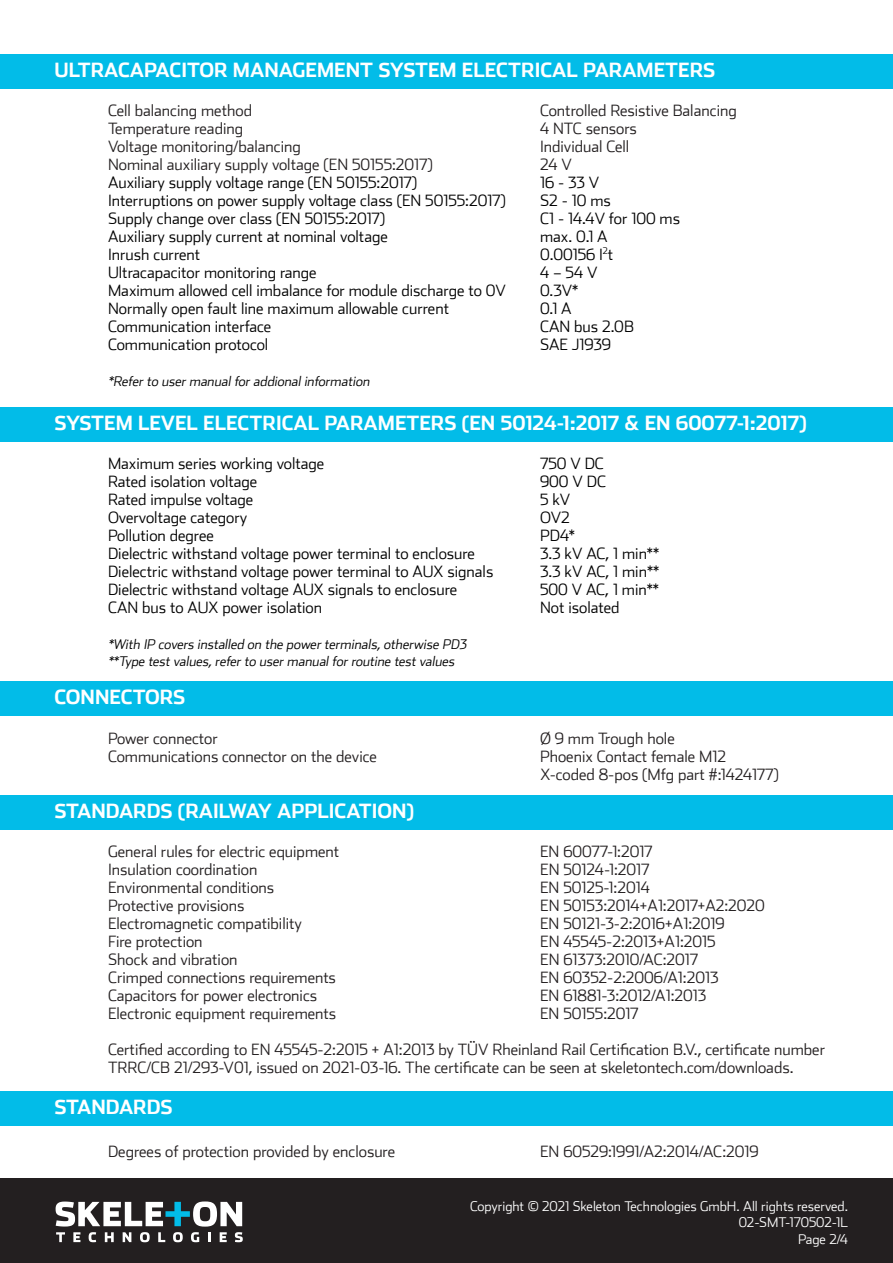
<style>
.page{position:relative;width:893px;height:1263px;background:#fff}
.page>*{position:absolute;margin:0;border:0;box-sizing:border-box;transform-origin:0 0}
.t1{font:700 19.5px "Stainless";color:#fff}
.t2{font:300 15.75px/18px "Stainless";color:#231f20}
.t3{font:300 15.75px "Stainless";color:#000}
.t4{font:italic 300 13.5px/16.5px "Stainless";color:#000}
.t5{font:300 13.5px/16.5px "Stainless";color:#fff;text-align:right}
</style>
<div class="page">
<div style="left:0;top:1178px;width:893px;height:85px;background:#231f20"></div>
<svg style="left:56px;top:1232px;width:9px;height:10px"></svg>
<svg style="left:73px;top:1232px;width:7px;height:10px"></svg>
<svg style="left:89px;top:1232px;width:7px;height:10px"></svg>
<svg style="left:105px;top:1232px;width:9px;height:10px"></svg>
<svg style="left:123px;top:1232px;width:8px;height:10px"></svg>
<svg style="left:140px;top:1232px;width:10px;height:10px"></svg>
<svg style="left:158px;top:1232px;width:7px;height:10px"></svg>
<svg style="left:173px;top:1232px;width:10px;height:10px"></svg>
<svg style="left:191px;top:1232px;width:8px;height:10px"></svg>
<svg style="left:208px;top:1232px;width:3px;height:10px"></svg>
<svg style="left:220px;top:1232px;width:7px;height:10px"></svg>
<svg style="left:235px;top:1232px;width:8px;height:10px"></svg>
<svg style="left:56px;top:1201px;width:186px;height:25px"></svg>
<div style="left:0;top:54px;width:893px;height:34px;background:#02bce8"></div>
<div style="left:0;top:408px;width:893px;height:34px;background:#02bce8"></div>
<div style="left:0;top:682px;width:893px;height:34px;background:#02bce8"></div>
<div style="left:0;top:795px;width:893px;height:34px;background:#02bce8"></div>
<div style="left:0;top:1091px;width:893px;height:34px;background:#02bce8"></div>
<p class="t1" style="left:54px;top:57px;width:662px">ULTRACAPACITOR MANAGEMENT SYSTEM ELECTRICAL PARAMETERS</p>
<p class="t2" style="left:108px;top:101px;width:146px">Cell balancing method</p>
<p class="t2" style="left:540px;top:101px;width:198px">Controlled Resistive Balancing</p>
<p class="t2" style="left:108px;top:119px;width:137px">Temperature reading</p>
<p class="t2" style="left:540px;top:119px;width:98px">4 NTC sensors</p>
<p class="t2" style="left:108px;top:137px;width:194px">Voltage monitoring/balancing</p>
<p class="t2" style="left:540px;top:137px;width:91px">Individual Cell</p>
<p class="t2" style="left:108px;top:155px;width:326px">Nominal auxiliary supply voltage (EN 50155:2017)</p>
<p class="t2" style="left:540px;top:155px;width:33px">24 V</p>
<p class="t3" style="left:108px;top:173px;width:311px">Auxiliary supply voltage range (EN 50155:2017)</p>
<p class="t3" style="left:540px;top:173px;width:61px">16 - 33 V</p>
<p class="t3" style="left:108px;top:191px;width:399px">Interruptions on power supply voltage class (EN 50155:2017)</p>
<p class="t3" style="left:540px;top:191px;width:72px">S2 - 10 ms</p>
<p class="t3" style="left:108px;top:209px;width:279px">Supply change over class (EN 50155:2017)</p>
<p class="t3" style="left:540px;top:209px;width:141px">C1 - 14.4V for 100 ms</p>
<p class="t3" style="left:108px;top:227px;width:281px">Auxiliary supply current at nominal voltage</p>
<p class="t3" style="left:540px;top:227px;width:69px">max. 0.1 A</p>
<p class="t3" style="left:108px;top:245px;width:94px">Inrush current</p>
<p class="t3" style="left:540px;top:245px;width:75px">0.00156 I<sup>2</sup>t</p>
<p class="t3" style="left:108px;top:263px;width:210px">Ultracapacitor monitoring range</p>
<p class="t3" style="left:540px;top:263px;width:59px">4 – 54 V</p>
<p class="t3" style="left:108px;top:281px;width:399px">Maximum allowed cell imbalance for module discharge to 0V</p>
<p class="t3" style="left:540px;top:281px;width:40px">0.3V*</p>
<p class="t3" style="left:108px;top:299px;width:343px">Normally open fault line maximum allowable current</p>
<p class="t3" style="left:540px;top:299px;width:33px">0.1 A</p>
<p class="t3" style="left:108px;top:317px;width:165px">Communication interface</p>
<p class="t3" style="left:540px;top:317px;width:95px">CAN bus 2.0B</p>
<p class="t3" style="left:108px;top:335px;width:162px">Communication protocol</p>
<p class="t3" style="left:540px;top:335px;width:72px">SAE J1939</p>
<p class="t4" style="left:108px;top:372px;width:266px">*Refer to user manual for addional information</p>
<p class="t1" style="left:54px;top:411px;width:754px">SYSTEM LEVEL ELECTRICAL PARAMETERS (EN 50124-1:2017 &amp; EN 60077-1:2017)</p>
<p class="t3" style="left:108px;top:454px;width:218px">Maximum series working voltage</p>
<p class="t3" style="left:540px;top:454px;width:65px">750 V DC</p>
<p class="t3" style="left:108px;top:472px;width:151px">Rated isolation voltage</p>
<p class="t3" style="left:540px;top:472px;width:68px">900 V DC</p>
<p class="t3" style="left:108px;top:490px;width:147px">Rated impulse voltage</p>
<p class="t3" style="left:540px;top:490px;width:32px">5 kV</p>
<p class="t3" style="left:108px;top:509px;width:141px">Overvoltage category</p>
<p class="t3" style="left:540px;top:509px;width:31px">OV2</p>
<p class="t3" style="left:108px;top:527px;width:107px">Pollution degree</p>
<p class="t3" style="left:540px;top:527px;width:36px">PD4*</p>
<p class="t3" style="left:108px;top:545px;width:368px">Dielectric withstand voltage power terminal to enclosure</p>
<p class="t3" style="left:540px;top:545px;width:121px">3.3 kV AC, 1 min**</p>
<p class="t3" style="left:108px;top:563px;width:387px">Dielectric withstand voltage power terminal to AUX signals</p>
<p class="t3" style="left:540px;top:563px;width:121px">3.3 kV AC, 1 min**</p>
<p class="t3" style="left:108px;top:581px;width:351px">Dielectric withstand voltage AUX signals to enclosure</p>
<p class="t3" style="left:540px;top:581px;width:120px">500 V AC, 1 min**</p>
<p class="t3" style="left:108px;top:599px;width:216px">CAN bus to AUX power isolation</p>
<p class="t3" style="left:540px;top:599px;width:81px">Not isolated</p>
<p class="t4" style="left:108px;top:636px;width:362px">*With IP covers installed on the power terminals, otherwise PD3 **Type test values, refer to user manual for routine test values</p>
<p class="t1" style="left:54px;top:685px;width:133px">CONNECTORS</p>
<p class="t2" style="left:108px;top:729px;width:111px">Power connector</p>
<p class="t2" style="left:540px;top:729px;width:136px">Ø 9 mm Trough hole</p>
<p class="t2" style="left:108px;top:747px;width:270px">Communications connector on the device</p>
<p class="t2" style="left:540px;top:747px;width:240px">Phoenix Contact female M12<br>X-coded 8-pos (Mfg part #:1424177)</p>
<p class="t1" style="left:54px;top:799px;width:361px">STANDARDS (RAILWAY APPLICATION)</p>
<p class="t2" style="left:108px;top:842px;width:233px">General rules for electric equipment</p>
<p class="t2" style="left:540px;top:842px;width:114px">EN 60077-1:2017</p>
<p class="t2" style="left:108px;top:860px;width:151px">Insulation coordination</p>
<p class="t2" style="left:540px;top:860px;width:111px">EN 50124-1:2017</p>
<p class="t2" style="left:108px;top:878px;width:168px">Environmental conditions</p>
<p class="t2" style="left:540px;top:878px;width:111px">EN 50125-1:2014</p>
<p class="t2" style="left:108px;top:896px;width:138px">Protective provisions</p>
<p class="t2" style="left:540px;top:896px;width:226px">EN 50153:2014+A1:2017+A2:2020</p>
<p class="t2" style="left:108px;top:914px;width:195px">Electromagnetic compatibility</p>
<p class="t2" style="left:540px;top:914px;width:186px">EN 50121-3-2:2016+A1:2019</p>
<p class="t2" style="left:108px;top:932px;width:96px">Fire protection</p>
<p class="t2" style="left:540px;top:932px;width:177px">EN 45545-2:2013+A1:2015</p>
<p class="t2" style="left:108px;top:950px;width:131px">Shock and vibration</p>
<p class="t2" style="left:540px;top:950px;width:159px">EN 61373:2010/AC:2017</p>
<p class="t2" style="left:108px;top:968px;width:229px">Crimped connections requirements</p>
<p class="t2" style="left:540px;top:968px;width:180px">EN 60352-2:2006/A1:2013</p>
<p class="t2" style="left:108px;top:986px;width:211px">Capacitors for power electronics</p>
<p class="t2" style="left:540px;top:986px;width:168px">EN 61881-3:2012/A1:2013</p>
<p class="t2" style="left:108px;top:1004px;width:230px">Electronic equipment requirements</p>
<p class="t2" style="left:540px;top:1004px;width:100px">EN 50155:2017</p>
<p class="t2" style="left:108px;top:1040px;width:719px">Certified according to EN 45545-2:2015 + A1:2013 by TÜV Rheinland Rail Certification B.V., certificate number<br>TRRC/CB 21/293-V01, issued on 2021-03-16. The certificate can be seen at skeletontech.com/downloads.</p>
<p class="t1" style="left:54px;top:1094px;width:120px">STANDARDS</p>
<p class="t2" style="left:108px;top:1142px;width:289px">Degrees of protection provided by enclosure</p>
<p class="t2" style="left:540px;top:1142px;width:220px">EN 60529:1991/A2:2014/AC:2019</p>
<p class="t5" style="left:470px;top:1197px;width:379px">Copyright © 2021 Skeleton Technologies GmbH. All rights reserved.<br>02-SMT-170502-1L<br>Page 2/4</p>
</div>
